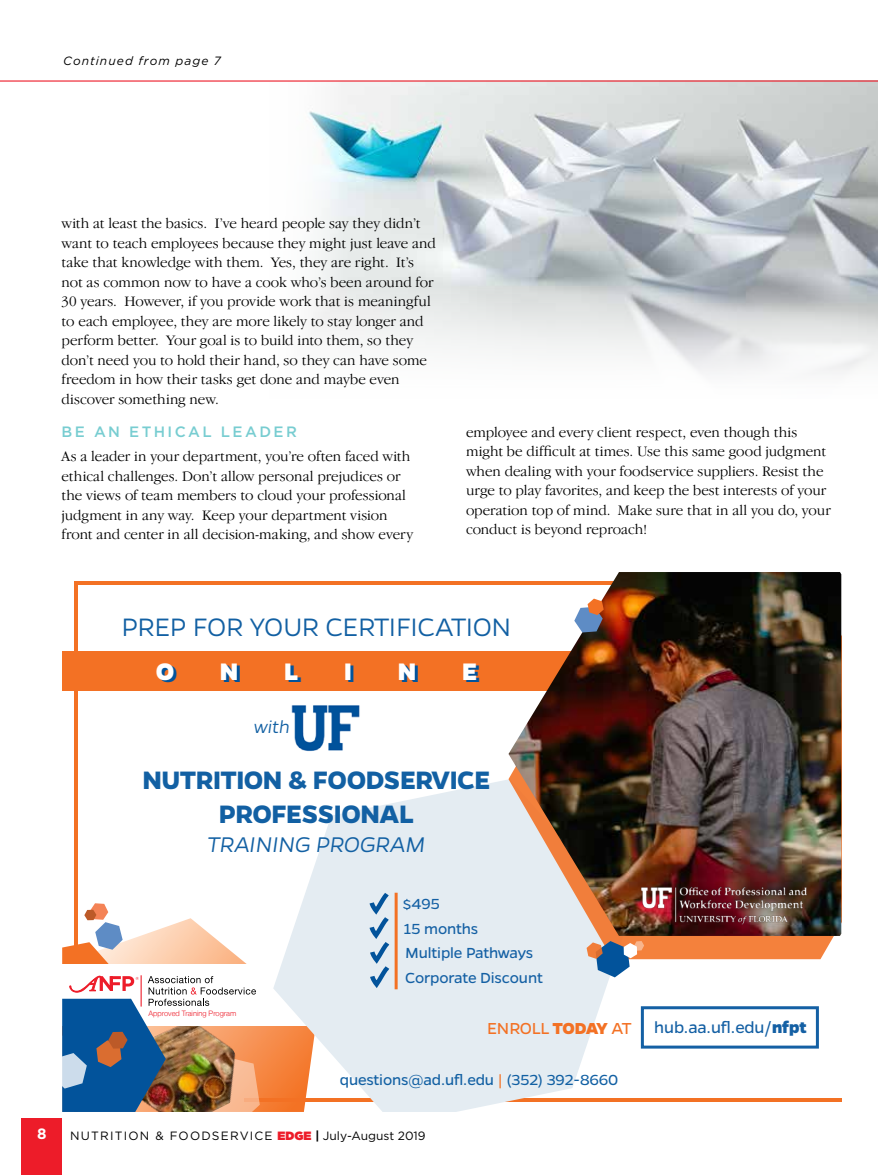
<style>
.page{position:relative;width:878px;height:1175px;background:#fff}
.page>*{position:absolute;margin:0;border:0;box-sizing:border-box;transform-origin:0 0}
.t1{font:700 28.5px/34.2px "Gentona";letter-spacing:-.015em;color:#1260a3;text-align:center}
.t2{font:300 28.5px "Gentona";letter-spacing:-.015em;color:#1260a3}
.t3{font:800 27px "Gentona";color:#02539b}
.t4{font:italic 300 24px "Gentona";letter-spacing:-.01em;color:#1260a3}
.t5{font:italic 300 19.5px "Gentona";color:#1260a3}
.t6{font:18px "Gentona";letter-spacing:-.01em;color:#1460a4}
.t7{font:18px "Gentona";letter-spacing:-.02em;color:#f37124}
.t8{font:16.5px/24.3px "Gentona";letter-spacing:-.01em;color:#1460a4}
.t9{font:16.5px "Gentona";letter-spacing:-.005em;color:#1260a3}
.t10{font:300 15px/19.5px "Garamond IT Cby BT";letter-spacing:-.005em;color:#000}
.t11{font:500 15px "Gotham";letter-spacing:.165em;color:#78cdd1}
.t12{font:700 15px "Gotham";color:#fff}
.t13{font:12px "Gotham";letter-spacing:.1em;color:#000}
.t14{font:italic 12px "Gotham";letter-spacing:.09em;color:#000}
.t15{font:300 7.5px "Helvetica Neue LT";color:#ed1c29}
.s1{font-weight:800}
.s2{color:#f37124}
.s3{font-weight:900;color:#ed1c29}
.s4{font-weight:700;font-style:italic}
</style>
<div class="page">
<img style="left:308px;top:82px;width:570px;height:292px">
<div style="left:22px;top:1118px;width:40px;height:56px;background:#ed1c29"></div>
<hr style="left:0;top:80px;width:878px;height:2px;background:#ed1c29">
<svg style="left:260px;top:1026px;width:13px;height:86px"></svg>
<div style="left:62px;top:651px;width:540px;height:40px;background:#f37124"></div>
<hr style="left:74px;top:581px;width:4px;height:531px;background:#f37124">
<hr style="left:74px;top:581px;width:583px;height:4px;background:#f37124">
<hr style="left:244px;top:1098px;width:597px;height:4px;background:#f37124">
<div style="left:641px;top:1006px;width:177px;height:42px;border:3px solid #1460a4"></div>
<svg style="left:273px;top:779px;width:343px;height:333px;fill:#e4ecf2"></svg>
<svg style="left:508px;top:936px;width:326px;height:23px;background:#efa275"></svg>
<img style="left:508px;top:572px;width:333px;height:364px">
<img style="left:291px;top:705px;width:69px;height:47px">
<img style="left:633px;top:878px;width:185px;height:52px">
<svg style="left:586px;top:941px;width:58px;height:36px"></svg>
<img style="left:62px;top:903px;width:198px;height:209px">
<svg style="left:574px;top:598px;width:29px;height:34px"></svg>
<svg style="left:366px;top:888px;width:27px;height:103px;background:#b9cfe1"></svg>
<div style="left:394px;top:892px;width:3px;height:97px;border:2px solid #f37124"></div>
<p class="t14" style="left:63px;top:55px;width:159px">Continued from page 7</p>
<p class="t10" style="left:62px;top:214px;width:376px">with at least the basics. I’ve heard people say they didn’t want to teach employees because they might just leave and take that knowledge with them. Yes, they are right. It’s not as common now to have a cook who’s been around for 30 years. However, if you provide work that is meaningful to each employee, they are more likely to stay longer and perform better. Your goal is to build into them, so they don’t need you to hold their hand, so they can have some freedom in how their tasks get done and maybe even discover something new.</p>
<p class="t11" style="left:62px;top:423px;width:237px">BE AN ETHICAL LEADER</p>
<p class="t10" style="left:62px;top:446px;width:353px">As a leader in your department, you’re often faced with ethical challenges. Don’t allow personal prejudices or the views of team members to cloud your professional judgment in any way. Keep your department vision front and center in all decision-making, and show every</p>
<p class="t10" style="left:466px;top:422px;width:366px">employee and every client respect, even though this might be difficult at times. Use this same good judgment when dealing with your foodservice suppliers. Resist the urge to play favorites, and keep the best interests of your operation top of mind. Make sure that in all you do, your conduct is beyond reproach!</p>
<h1 class="t2" style="left:122px;top:611px;width:391px">PREP FOR YOUR CERTIFICATION</h1>
<h2 class="t3" style="left:159px;top:658px;width:20px">O</h2>
<h2 class="t3" style="left:223px;top:658px;width:20px">N</h2>
<h2 class="t3" style="left:287px;top:658px;width:16px">L</h2>
<h2 class="t3" style="left:347px;top:658px;width:9px">I</h2>
<h2 class="t3" style="left:401px;top:658px;width:20px">N</h2>
<h2 class="t3" style="left:465px;top:658px;width:17px">E</h2>
<h3 class="t5" style="left:254px;top:716px;width:37px">with</h3>
<h1 class="t1" style="left:142px;top:762px;width:349px">NUTRITION &amp; FOODSERVICE<br>PROFESSIONAL</h1>
<h3 class="t4" style="left:207px;top:830px;width:220px">TRAINING PROGRAM</h3>
<p class="t8" style="left:403px;top:891px;width:38px">$495</p>
<p class="t15" style="left:149px;top:1008px;width:89px">Approved Training Program</p>
<p class="t8" style="left:403px;top:916px;width:131px">15 months<br>Multiple Pathways</p>
<p class="t8" style="left:405px;top:965px;width:139px">Corporate Discount</p>
<p class="t7" style="left:487px;top:1018px;width:146px">ENROLL <span class="s1">TODAY</span> AT</p>
<p class="t9" style="left:340px;top:1070px;width:280px">questions@ad.ufl.edu <span class="s2">|</span> (352) 392-8660</p>
<p class="t12" style="left:37px;top:1124px;width:11px">8</p>
<p class="t13" style="left:70px;top:1129px;width:357px">NUTRITION &amp; FOODSERVICE <span class="s3">EDGE</span> <span class="s4">|</span> July-August 2019</p>
<p class="t6" style="left:654px;top:1017px;width:154px">hub.aa.ufl.edu/<span class="s1">nfpt</span></p>
</div>
